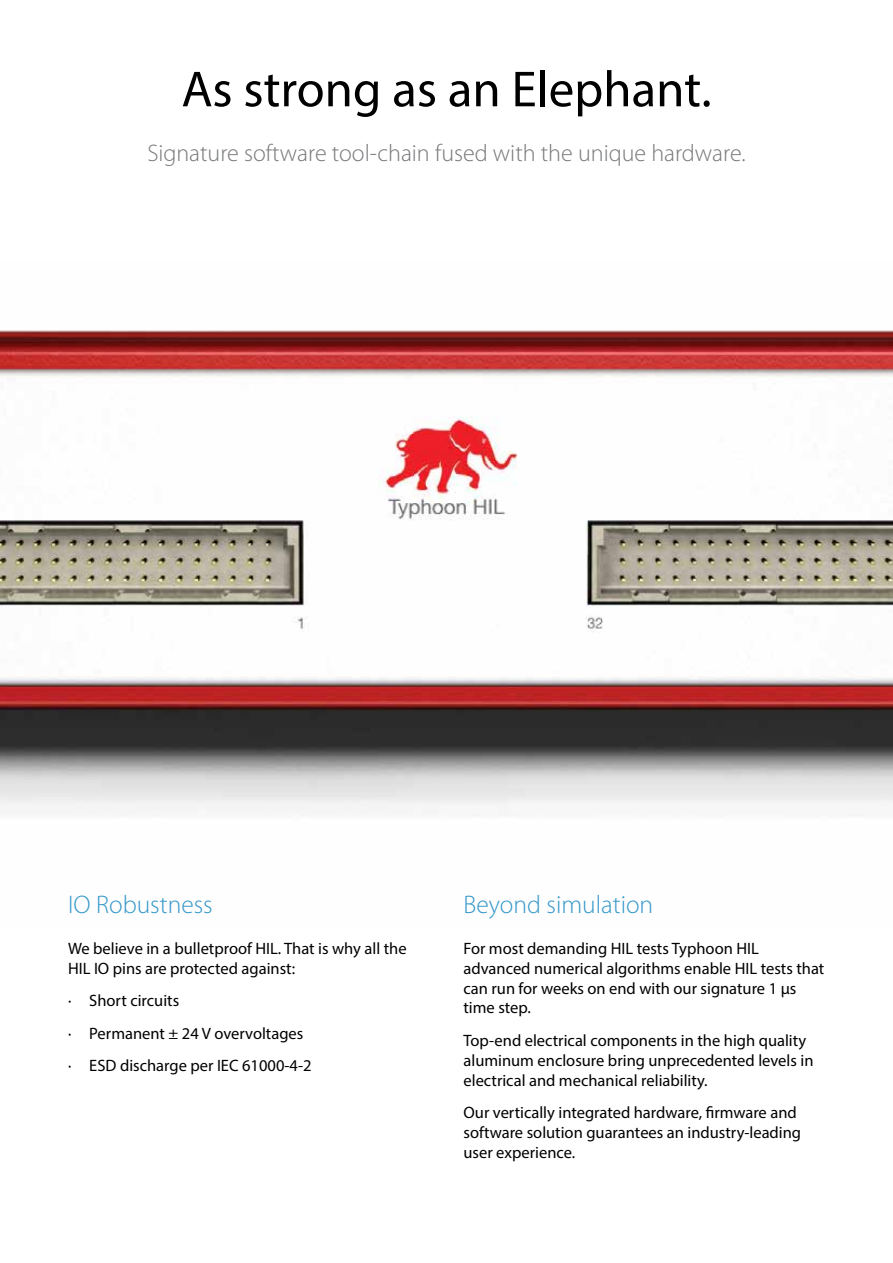
<style>
.page{position:relative;width:893px;height:1263px;background:#fff}
.page>*{position:absolute;margin:0;border:0;box-sizing:border-box;transform-origin:0 0}
.t1{font:51px "Myriad Pro";color:#000}
.t2{font:300 25.5px "Myriad Pro";color:#3698ca}
.t3{font:300 24px "Myriad Pro";color:#77787b}
.t4{font:16.5px/19.8px "Myriad Pro";color:#000}
</style>
<div class="page">
<img style="left:0;top:330px;width:893px;height:480px">
<h1 class="t1" style="left:181px;top:58px;width:532px">As strong as an Elephant.</h1>
<h3 class="t3" style="left:147px;top:139px;width:600px">Signature software tool-chain fused with the unique hardware.</h3>
<h2 class="t2" style="left:68px;top:890px;width:146px">IO Robustness</h2>
<p class="t4" style="left:68px;top:938px;width:340px">We believe in a bulletproof HIL. That is why all the<br>HIL IO pins are protected against:</p>
<p class="t4" style="left:68px;top:984px;width:245px;line-height:32.5px">· Short circuits<br>· Permanent ± 24 V overvoltages<br>· ESD discharge per IEC 61000-4-2</p>
<h2 class="t2" style="left:463px;top:890px;width:191px">Beyond simulation</h2>
<p class="t4" style="left:463px;top:938px;width:362px">For most demanding HIL tests Typhoon HIL advanced numerical algorithms enable HIL tests that can run for weeks on end with our signature 1 µs time step.</p>
<p class="t4" style="left:463px;top:1030px;width:351px">Top-end electrical components in the high quality aluminum enclosure bring unprecedented levels in electrical and mechanical reliability.</p>
<p class="t4" style="left:463px;top:1102px;width:339px">Our vertically integrated hardware, firmware and software solution guarantees an industry-leading user experience.</p>
</div>
